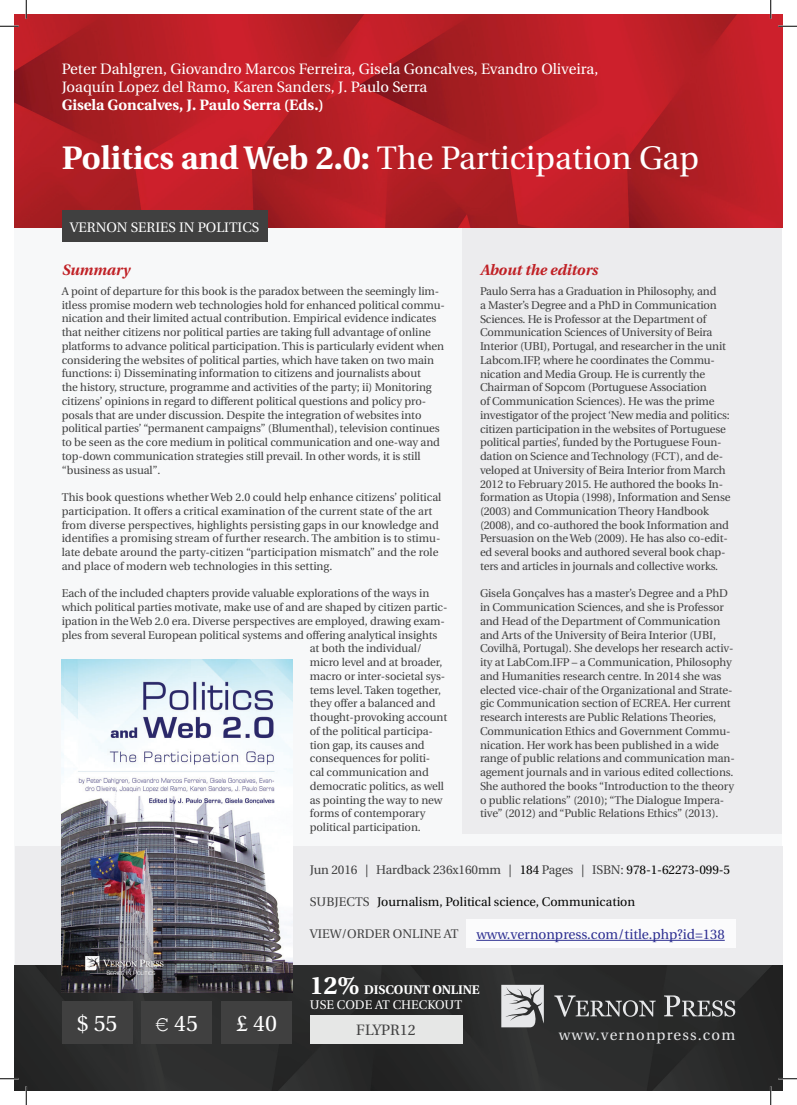
<style>
.page{position:relative;width:797px;height:1105px;background:#fff}
.page>*{position:absolute;margin:0;border:0;box-sizing:border-box;transform-origin:0 0}
.t1{font:32.5px "Utopia";color:#fff}
.t2{font:22.5px "Utopia";color:#fff}
.t3{font:15px/18px "Utopia";color:#fff}
.t4{font:700 15px "Utopia";color:#fff}
.t5{font:italic 700 15px "Utopia";color:#c02025}
.t6{font:15px "Utopia";letter-spacing:.08em;color:#e6e7e9}
.t7{font:15px "Utopia";color:#404040}
.t8{font:13.75px "Utopia";color:#2e3092}
.t9{font:13.75px "Utopia";color:#fff}
.t10{font:12.5px "Utopia";letter-spacing:-.01em;color:#404040}
.t11{font:12.5px "Utopia";color:#040503}
.t12{font:12.5px/15px "Utopia";color:#fff}
.t13{font:11.25px/13.8px "Utopia";letter-spacing:-.01em;color:#404040}
.s1{font-weight:700}
.s2{color:#040503}
.s3{font-weight:700;font-size:25px}
.s4{font-family:"Courier New"}
</style>
<div class="page">
<div style="left:15px;top:15px;width:767px;height:1075px;background:#f7f8f9"></div>
<div style="left:462px;top:218px;width:320px;height:21px;background:#ececee"></div>
<img style="left:15px;top:15px;width:767px;height:213px">
<img style="left:15px;top:965px;width:767px;height:125px">
<svg style="left:554px;top:995px;width:101px;height:22px;background:#575858"></svg>
<svg style="left:664px;top:995px;width:71px;height:22px;background:#5f6060"></svg>
<svg style="left:501px;top:985px;width:43px;height:42px;background:#bcbdbe"></svg>
<div style="left:15px;top:847px;width:767px;height:118px;background:#ececee"></div>
<div style="left:462px;top:235px;width:320px;height:599px;background:#ececee"></div>
<div style="left:62px;top:1001px;width:71px;height:42px;background:#404040"></div>
<div style="left:141px;top:1001px;width:71px;height:42px;background:#404040"></div>
<div style="left:221px;top:1001px;width:71px;height:42px;background:#404040"></div>
<div style="left:310px;top:1015px;width:152px;height:28px;background:#e6e7e6"></div>
<div style="left:466px;top:919px;width:269px;height:29px;background:#fbfbfc"></div>
<hr style="left:476px;top:940px;width:248px;height:1px;background:#2e3092">
<div style="left:62px;top:211px;width:205px;height:31px;background:#404040"></div>
<img style="left:62px;top:659px;width:230px;height:333px">
<svg style="left:0;top:25px;width:19px;height:2px"></svg>
<svg style="left:778px;top:25px;width:19px;height:2px"></svg>
<svg style="left:0;top:1078px;width:19px;height:1px"></svg>
<svg style="left:778px;top:1078px;width:19px;height:1px"></svg>
<svg style="left:25px;top:0;width:2px;height:19px"></svg>
<svg style="left:25px;top:1086px;width:2px;height:19px"></svg>
<svg style="left:770px;top:0;width:1px;height:19px"></svg>
<svg style="left:770px;top:1086px;width:1px;height:19px"></svg>
<h3 class="t3" style="left:62px;top:60px;width:538px">Peter Dahlgren, Giovandro Marcos Ferreira, Gisela Goncalves, Evandro Oliveira,<br>Joaquín Lopez del Ramo, Karen Sanders, J. Paulo Serra</h3>
<h3 class="t4" style="left:62px;top:96px;width:264px">Gisela Goncalves, J. Paulo Serra (Eds.)</h3>
<h1 class="t1" style="left:62px;top:140px;width:639px"><span class="s1">Politics and Web 2.0:</span> The Participation Gap</h1>
<p class="t9" style="left:70px;top:220px;width:191px">VERNON SERIES IN POLITICS</p>
<h3 class="t5" style="left:62px;top:261px;width:70px">Summary</h3>
<h3 class="t5" style="left:480px;top:261px;width:119px">About the editors</h3>
<p class="t13" style="left:62px;top:284px;width:385px">A point of departure for this book is the paradox between the seemingly lim&shy;itless promise modern web technologies hold for enhanced political commu&shy;nication and their limited actual contribution. Empirical evidence indicates that neither citizens nor political parties are taking full advantage of online platforms to advance political participation. This is particularly evident when considering the websites of political parties, which have taken on two main functions: i) Disseminating information to citizens and journalists about<br>the history, structure, programme and activities of the party; ii) Monitoring citizens’ opinions in regard to different political questions and policy pro&shy;posals that are under discussion. Despite the integration of websites into political parties’ “permanent campaigns” (Blumenthal), television continues to be seen as the core medium in political communication and one-way and top-down communication strategies still prevail. In other words, it is still “business as usual”.</p>
<p class="t13" style="left:62px;top:491px;width:381px">This book questions whether Web 2.0 could help enhance citizens’ political participation. It offers a critical examination of the current state of the art from diverse perspectives, highlights persisting gaps in our knowledge and identifies a promising stream of further research. The ambition is to stimu&shy;late debate around the party-citizen “participation mismatch” and the role and place of modern web technologies in this setting.</p>
<p class="t13" style="left:62px;top:587px;width:369px">Each of the included chapters provide valuable explorations of the ways in</p>
<p class="t13" style="left:62px;top:601px;width:387px">which political parties motivate, make use of and are shaped by citizen partic-</p>
<p class="t13" style="left:62px;top:614px;width:384px">ipation in the Web 2.0 era. Diverse perspectives are employed, drawing exam-</p>
<p class="t13" style="left:62px;top:628px;width:377px">ples from several European political systems and offering analytical insights</p>
<p class="t13" style="left:310px;top:642px;width:114px">at both the individual/</p>
<p class="t13" style="left:310px;top:656px;width:134px">micro level and at broader,</p>
<p class="t13" style="left:310px;top:669px;width:137px">macro or inter-societal sys-</p>
<p class="t13" style="left:310px;top:683px;width:133px">tems level. Taken together,</p>
<p class="t13" style="left:310px;top:697px;width:127px">they offer a balanced and</p>
<p class="t13" style="left:310px;top:711px;width:139px">thought-provoking account</p>
<p class="t13" style="left:310px;top:724px;width:125px">of the political participa-</p>
<p class="t13" style="left:310px;top:738px;width:116px">tion gap, its causes and</p>
<p class="t13" style="left:310px;top:752px;width:122px">consequences for politi-</p>
<p class="t13" style="left:310px;top:766px;width:120px">cal communication and</p>
<p class="t13" style="left:310px;top:779px;width:136px">democratic politics, as well</p>
<p class="t13" style="left:310px;top:793px;width:134px">as pointing the way to new</p>
<p class="t13" style="left:310px;top:807px;width:117px">forms of contemporary</p>
<p class="t13" style="left:310px;top:821px;width:112px">political participation.</p>
<p class="t13" style="left:480px;top:284px;width:252px">Paulo Serra has a Graduation in Philosophy, and<br>a Master’s Degree and a PhD in Communication Sciences. He is Professor at the Department of Communication Sciences of University of Beira Interior (UBI), Portugal, and researcher in the unit Labcom.IFP, where he coordinates the Commu&shy;nication and Media Group. He is currently the Chairman of Sopcom (Portuguese Association<br>of Communication Sciences). He was the prime investigator of the project ‘New media and politics: citizen participation in the websites of Portuguese political parties’, funded by the Portuguese Foun&shy;dation on Science and Technology (FCT), and de&shy;veloped at University of Beira Interior from March 2012 to February 2015. He authored the books In&shy;formation as Utopia (1998), Information and Sense (2003) and Communication Theory Handbook (2008), and co-authored the book Information and Persuasion on the Web (2009). He has also co-edit&shy;ed several books and authored several book chap&shy;ters and articles in journals and collective works.</p>
<p class="t13" style="left:480px;top:587px;width:256px">Gisela Gonçalves has a master’s Degree and a PhD in Communication Sciences, and she is Professor and Head of the Department of Communication and Arts of the University of Beira Interior (UBI, Covilhã, Portugal). She develops her research activ&shy;ity at LabCom.IFP – a Communication, Philosophy and Humanities research centre. In 2014 she was elected vice-chair of the Organizational and Strate&shy;gic Communication section of ECREA. Her current research interests are Public Relations Theories, Communication Ethics and Government Commu&shy;nication. Her work has been published in a wide range of public relations and communication man&shy;agement journals and in various edited collections.<br>She authored the books “Introduction to the theory o public relations” (2010); “The Dialogue Impera&shy;tive” (2012) and “Public Relations Ethics” (2013).</p>
<p class="t10" style="left:310px;top:863px;width:422px">Jun 2016 | Hardback 236x160mm | <span class="s2">184</span> Pages | ISBN: <span class="s2">978-1-62273-099-5</span></p>
<p class="t11" style="left:377px;top:895px;width:259px">Journalism, Political science, Communication</p>
<p class="t10" style="left:310px;top:895px;width:61px">SUBJECTS</p>
<p class="t8" style="left:476px;top:927px;width:250px">www.vernonpress.com/title.php?id=138</p>
<p class="t10" style="left:310px;top:927px;width:150px">VIEW/ORDER ONLINE AT</p>
<p class="t12" style="left:310px;top:983px;width:171px"><span class="s3">12%</span> <span class="s1">DISCOUNT ONLINE<br></span>USE CODE AT CHECKOUT</p>
<h2 class="t2" style="left:77px;top:1011px;width:42px">$ 55</h2>
<h2 class="t2" style="left:156px;top:1011px;width:44px"><span class="s4">€</span> 45</h2>
<h2 class="t2" style="left:236px;top:1011px;width:42px">£ 40</h2>
<h3 class="t7" style="left:356px;top:1022px;width:61px">FLYPR12</h3>
<h3 class="t6" style="left:559px;top:1026px;width:178px">www.vernonpress.com</h3>
</div>
